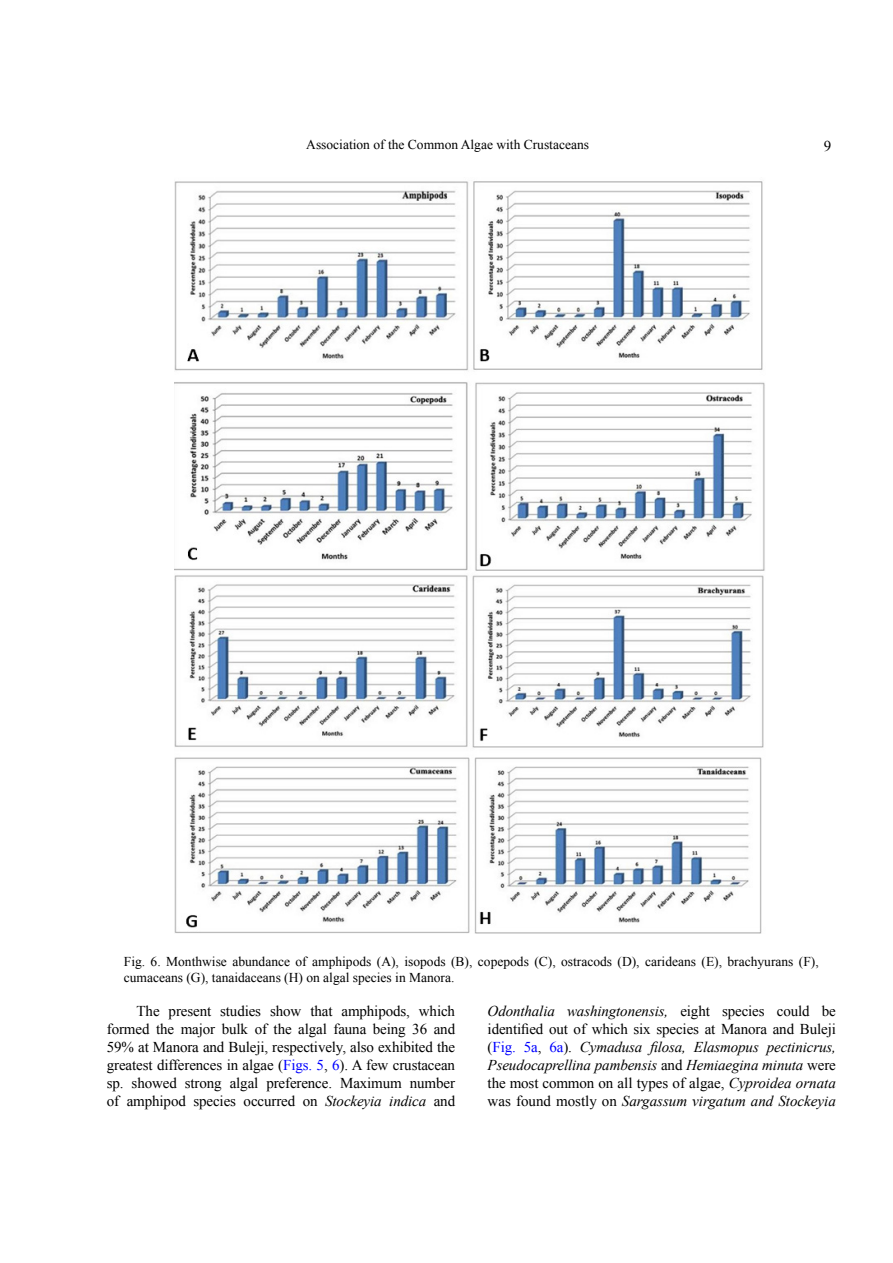
<style>
.page{position:relative;width:893px;height:1263px;background:#fff}
.page>*{position:absolute;margin:0;border:0;box-sizing:border-box;transform-origin:0 0}
.t1{font:italic 15px/18px "Times New Roman";color:#000;text-align:justify}
.t2{font:15px/18px "Times New Roman";letter-spacing:-.01em;color:#000;text-align:justify}
.t3{font:13.5px/16.2px "Times New Roman";color:#000}
.s1{color:#00f}
.s2{font-style:italic}
.s3{font-style:normal}
.s4{font-style:normal;color:#00f}
</style>
<div class="page">
<img style="left:175px;top:181px;width:590px;height:752px">
<p class="t3" style="left:306px;top:136px;width:284px">Association of the Common Algae with Crustaceans</p>
<p class="t2" style="left:824px;top:137px;width:9px">9</p>
<p class="t3" style="left:124px;top:953px;width:696px">Fig. 6. Monthwise abundance of amphipods (A), isopods (B), copepods (C), ostracods (D), carideans (E), brachyurans (F), cumaceans (G), tanaidaceans (H) on algal species in Manora.</p>
<p class="t2" style="left:107px;top:1002px;width:350px;text-indent:30px">The present studies show that amphipods, which formed the major bulk of the algal fauna being 36 and 59% at Manora and Buleji, respectively, also exhibited the greatest differences in algae (<span class="s1">Figs. 5</span>, <span class="s1">6</span>). A few crustacean sp. showed strong algal preference. Maximum number of amphipod species occurred on <span class="s2">Stockeyia indica</span> and</p>
<p class="t1" style="left:488px;top:1002px;width:350px">Odonthalia washingtonensis, <span class="s3">eight species could be identified out of which six species at Manora and Buleji (</span><span class="s4">Fig. 5a</span><span class="s3">,</span> <span class="s4">6a</span><span class="s3">).</span> Cymadusa filosa, Elasmopus pectinicrus, Pseudocaprellina pambensis <span class="s3">and</span> Hemiaegina minuta <span class="s3">were the most common on all types of algae,</span> Cyproidea ornata <span class="s3">was found mostly on</span> Sargassum virgatum and Stockeyia</p>
</div>
